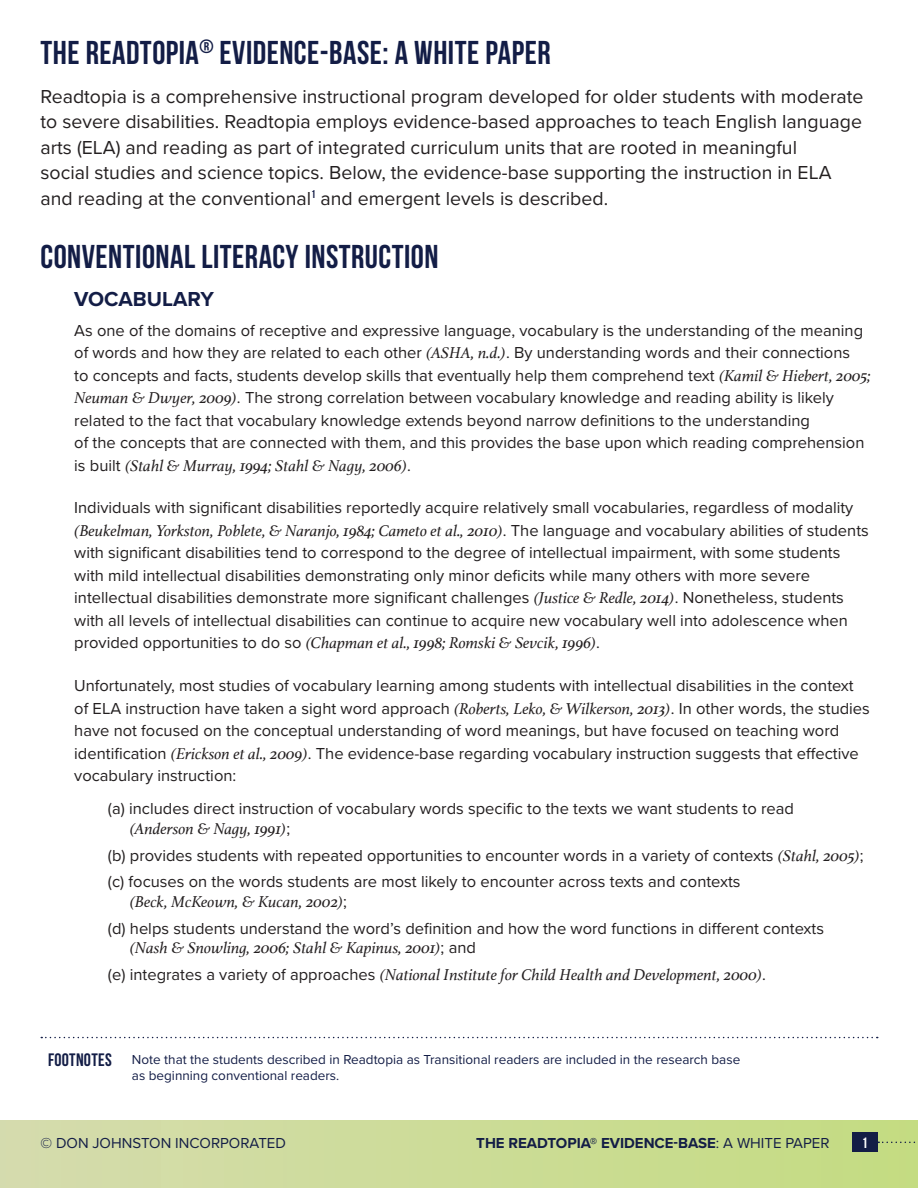
<style>
.page{position:relative;width:918px;height:1188px;background:#fff}
.page>*{position:absolute;margin:0;border:0;box-sizing:border-box;transform-origin:0 0}
.Section_Header__MAIN{font:33px "Bebas Neue";letter-spacing:.015em;color:#131d46}
.Section_Header__1st{font:700 21px "Proxima Nova";color:#131d46}
.Body_Text__OPENING_I{font:19.5px/25.5px "Proxima Nova";color:#231f20}
.t1{font:18px "Bebas Neue";letter-spacing:.015em;color:#131d46}
.Body_Text__1st_Sub-S{font:16.5px/22.5px "Proxima Nova";color:#231f20}
.Body_Text__Indented{font:16.5px/19.8px "Proxima Nova";color:#231f20}
.Body_Text__Indented-2{font:italic 16.5px "Athelas";color:#231f20}
.t2{font:700 15px "Proxima Nova";color:#131d46}
.t3{font:15px "Proxima Nova";color:#131d46}
.t4{font:15px "Bebas Neue";color:#fff}
.Footnote_Text{font:13.5px/16.2px "Proxima Nova";color:#131d46}
.s1{font-family:"Athelas";font-style:italic}
.s2{font-family:"Proxima Nova";font-style:normal}
.s3{font-weight:400}
</style>
<div class="page">
<div style="left:0;top:1121px;width:918px;height:67px;background:linear-gradient(to right,#d5dcae,#c4dc81)"></div>
<svg style="left:878px;top:1142px;width:40px;height:1px"></svg>
<svg style="left:41px;top:1037px;width:837px;height:1px"></svg>
<div style="left:852px;top:1133px;width:26px;height:19px;background:#131d46"></div>
<p class="Section_Header__MAIN" style="left:40px;top:34px;width:512px">THE READTOPIA<sup>®</sup> EVIDENCE-BASE: A WHITE PAPER</p>
<p class="Body_Text__OPENING_I" style="left:40px;top:82px;width:825px">Readtopia is a comprehensive instructional program developed for older students with moderate to severe disabilities. Readtopia employs evidence-based approaches to teach English language arts (ELA) and reading as part of integrated curriculum units that are rooted in meaningful<br>social studies and science topics. Below, the evidence-base supporting the instruction in ELA and reading at the conventional<sup>1</sup> and emergent levels is described.</p>
<p class="Section_Header__MAIN" style="left:40px;top:238px;width:400px">CONVENTIONAL LITERACY INSTRUCTION</p>
<p class="Section_Header__1st" style="left:74px;top:284px;width:141px">VOCABULARY</p>
<p class="Body_Text__1st_Sub-S" style="left:74px;top:318px;width:798px">As one of the domains of receptive and expressive language, vocabulary is the understanding of the meaning of words and how they are related to each other <span class="s1">(ASHA, n.d.)</span>. By understanding words and their connections<br>to concepts and facts, students develop skills that eventually help them comprehend text <span class="s1">(Kamil &amp; Hiebert, 2005; Neuman &amp; Dwyer, 2009)</span>. The strong correlation between vocabulary knowledge and reading ability is likely related to the fact that vocabulary knowledge extends beyond narrow definitions to the understanding<br>of the concepts that are connected with them, and this provides the base upon which reading comprehension is built <span class="s1">(Stahl &amp; Murray, 1994; Stahl &amp; Nagy, 2006)</span>.</p>
<p class="Body_Text__1st_Sub-S" style="left:74px;top:496px;width:796px">Individuals with significant disabilities reportedly acquire relatively small vocabularies, regardless of modality <span class="s1">(Beukelman, Yorkston, Poblete, &amp; Naranjo, 1984; Cameto et al., 2010)</span>. The language and vocabulary abilities of students with significant disabilities tend to correspond to the degree of intellectual impairment, with some students with mild intellectual disabilities demonstrating only minor deficits while many others with more severe intellectual disabilities demonstrate more significant challenges <span class="s1">(Justice &amp; Redle, 2014)</span>. Nonetheless, students with all levels of intellectual disabilities can continue to acquire new vocabulary well into adolescence when provided opportunities to do so <span class="s1">(Chapman et al., 1998; Romski &amp; Sevcik, 1996)</span>.</p>
<p class="Body_Text__1st_Sub-S" style="left:74px;top:674px;width:797px">Unfortunately, most studies of vocabulary learning among students with intellectual disabilities in the context of ELA instruction have taken a sight word approach <span class="s1">(Roberts, Leko, &amp; Wilkerson, 2013)</span>. In other words, the studies have not focused on the conceptual understanding of word meanings, but have focused on teaching word identification <span class="s1">(Erickson et al., 2009)</span>. The evidence-base regarding vocabulary instruction suggests that effective vocabulary instruction:</p>
<p class="Body_Text__Indented" style="left:130px;top:798px;width:666px;text-indent:-22px">(a) includes direct instruction of vocabulary words specific to the texts we want students to read <span class="s1">(Anderson &amp; Nagy, 1991)</span>;</p>
<p class="Body_Text__Indented" style="left:108px;top:845px;width:757px">(b) provides students with repeated opportunities to encounter words in a variety of contexts <span class="s1">(Stahl, 2005)</span>;</p>
<p class="Body_Text__Indented" style="left:130px;top:871px;width:612px;text-indent:-22px">(c) focuses on the words students are most likely to encounter across texts and contexts <span class="s1">(Beck, McKeown, &amp; Kucan, 2002)</span>;</p>
<p class="Body_Text__Indented" style="left:130px;top:918px;width:696px;text-indent:-22px">(d) helps students understand the word’s definition and how the word functions in different contexts <span class="s1">(Nash &amp; Snowling, 2006; Stahl &amp; Kapinus, 2001)</span>; and</p>
<p class="Body_Text__Indented-2" style="left:108px;top:962px;width:660px"><span class="s2">(e) integrates a variety of approaches</span> (National Institute for Child Health and Development, 2000)<span class="s2">.</span></p>
<p class="t1" style="left:48px;top:1050px;width:65px">FOOTNOTES</p>
<p class="Footnote_Text" style="left:132px;top:1051px;width:610px">Note that the students described in Readtopia as Transitional readers are included in the research base as beginning conventional readers.</p>
<p class="t3" style="left:41px;top:1131px;width:247px">© DON JOHNSTON INCORPORATED</p>
<p class="t2" style="left:476px;top:1131px;width:355px">THE READTOPIA® EVIDENCE-BASE<span class="s3">: A WHITE PAPER</span></p>
<p class="t4" style="left:862px;top:1134px;width:7px">1</p>
</div>
